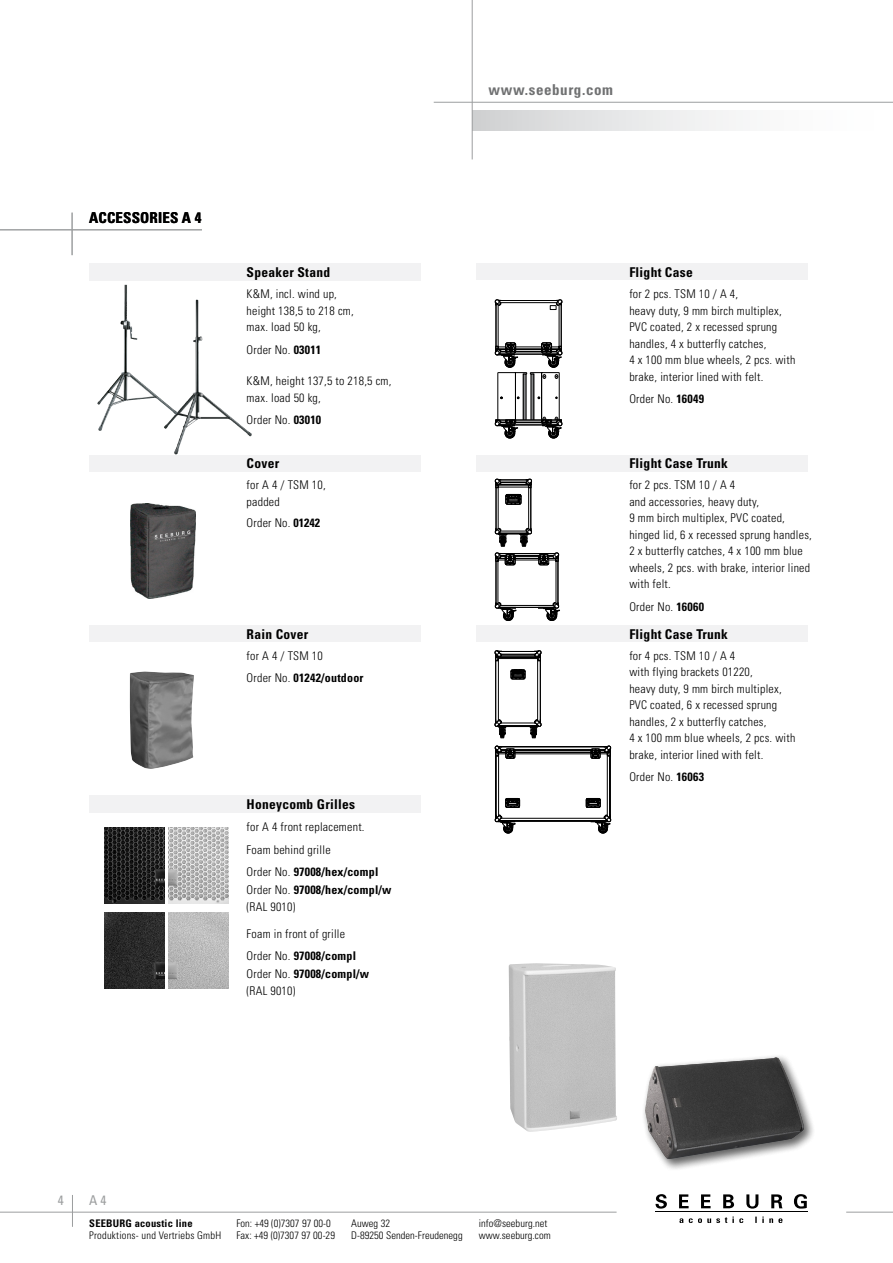
<style>
.page{position:relative;width:893px;height:1263px;background:#fff}
.page>*{position:absolute;margin:0;border:0;box-sizing:border-box;transform-origin:0 0}
.t1{font:700 condensed 15px "Univers";letter-spacing:.04em;color:#707172}
.t2{font:700 condensed 15px "Univers";letter-spacing:.01em;color:#000}
.t3{font:700 condensed 13.5px "Univers";letter-spacing:.02em;color:#000}
.t4{font:condensed 13.5px "Univers";color:#9c9e9f}
.t5{font:300 condensed 12px/16.5px "Univers";letter-spacing:.02em;color:#000}
.t6{font:300 condensed 10.5px/12px "Univers";letter-spacing:.005em;color:#000}
.t7{font:700 condensed 10.5px "Univers";letter-spacing:.02em;color:#000}
.s1{font-weight:700}
</style>
<div class="page">
<div style="left:472px;top:111px;width:421px;height:19px;background:linear-gradient(to right,#d4d5d6,#fff)"></div>
<hr style="left:434px;top:102px;width:459px;height:1px;background:#9c9e9f">
<hr style="left:472px;top:0;width:1px;height:159px;background:#9c9e9f">
<hr style="left:0;top:1212px;width:617px;height:1px;background:#9c9e9f">
<hr style="left:846px;top:1212px;width:47px;height:1px;background:#9c9e9f">
<hr style="left:655px;top:1211px;width:152px;height:1px;background:#000">
<svg style="left:679px;top:1216px;width:103px;height:7px"></svg>
<svg style="left:655px;top:1194px;width:12px;height:14px"></svg>
<svg style="left:679px;top:1194px;width:10px;height:14px"></svg>
<svg style="left:701px;top:1194px;width:10px;height:14px"></svg>
<svg style="left:723px;top:1194px;width:11px;height:14px"></svg>
<svg style="left:746px;top:1194px;width:12px;height:14px"></svg>
<svg style="left:771px;top:1194px;width:11px;height:14px"></svg>
<svg style="left:794px;top:1194px;width:13px;height:14px"></svg>
<hr style="left:72px;top:1195px;width:1px;height:32px;background:#9c9e9f">
<hr style="left:0;top:230px;width:202px;height:1px;background:#9c9e9f">
<hr style="left:72px;top:213px;width:1px;height:42px;background:#9c9e9f">
<div style="left:641px;top:1054px;width:175px;height:117px;background:#000;opacity:.4"></div>
<img style="left:509px;top:963px;width:108px;height:169px">
<div style="left:89px;top:455px;width:332px;height:16px;background:#f2f2f3"></div>
<div style="left:89px;top:625px;width:332px;height:16px;background:#f2f2f3"></div>
<img style="left:130px;top:503px;width:66px;height:96px">
<img style="left:130px;top:671px;width:64px;height:98px">
<img style="left:164px;top:300px;width:32px;height:129px">
<div style="left:89px;top:264px;width:332px;height:17px;background:#f2f2f3"></div>
<img style="left:102px;top:285px;width:24px;height:112px">
<div style="left:476px;top:264px;width:332px;height:16px;background:#f2f2f3"></div>
<div style="left:476px;top:455px;width:332px;height:16px;background:#f2f2f3"></div>
<div style="left:476px;top:625px;width:332px;height:16px;background:#f2f2f3"></div>
<div style="left:498px;top:300px;width:61px;height:3px;border:1px solid #000"></div>
<svg style="left:495px;top:299px;width:6px;height:7px"></svg>
<svg style="left:495px;top:342px;width:68px;height:96px"></svg>
<svg style="left:550px;top:299px;width:13px;height:11px"></svg>
<div style="left:498px;top:553px;width:58px;height:3px;border:1px solid #000"></div>
<div style="left:496px;top:556px;width:60px;height:3px;border:1px solid #000"></div>
<div style="left:496px;top:558px;width:62px;height:2px;border:1px solid #000"></div>
<div style="left:498px;top:605px;width:58px;height:2px;border:1px solid #000"></div>
<div style="left:556px;top:560px;width:2px;height:46px;border:1px solid #000"></div>
<svg style="left:538px;top:552px;width:21px;height:13px"></svg>
<svg style="left:495px;top:602px;width:21px;height:19px"></svg>
<svg style="left:538px;top:602px;width:22px;height:19px"></svg>
<svg style="left:498px;top:487px;width:28px;height:7px"></svg>
<div style="left:528px;top:487px;width:3px;height:44px;border:1px solid #000"></div>
<div style="left:496px;top:487px;width:2px;height:44px;border:1px solid #000"></div>
<div style="left:496px;top:482px;width:35px;height:3px;border:1px solid #000"></div>
<svg style="left:495px;top:478px;width:6px;height:10px"></svg>
<svg style="left:526px;top:478px;width:6px;height:10px"></svg>
<svg style="left:495px;top:494px;width:37px;height:71px"></svg>
<svg style="left:495px;top:745px;width:116px;height:88px"></svg>
<svg style="left:495px;top:650px;width:46px;height:88px"></svg>
<div style="left:89px;top:795px;width:332px;height:17px;background:#f2f2f3"></div>
<img style="left:104px;top:827px;width:125px;height:77px">
<img style="left:104px;top:912px;width:125px;height:77px">
<hr style="left:166px;top:825px;width:2px;height:166px;background:#fff">
<p class="t2" style="left:89px;top:208px;width:114px">ACCESSORIES A 4</p>
<p class="t3" style="left:247px;top:264px;width:85px">Speaker Stand</p>
<p class="t5" style="left:247px;top:285px;width:109px">K&amp;M, incl. wind up, height 138,5 to 218 cm, max. load 50 kg,</p>
<p class="t5" style="left:247px;top:341px;width:76px">Order No. <span class="s1">03011</span></p>
<p class="t5" style="left:247px;top:372px;width:146px">K&amp;M, height 137,5 to 218,5 cm, max. load 50 kg,</p>
<p class="t5" style="left:247px;top:411px;width:76px">Order No. <span class="s1">03010</span></p>
<p class="t3" style="left:247px;top:455px;width:34px">Cover</p>
<p class="t5" style="left:247px;top:477px;width:81px">for A 4 / TSM 10, padded</p>
<p class="t5" style="left:247px;top:514px;width:75px">Order No. <span class="s1">01242</span></p>
<p class="t3" style="left:247px;top:625px;width:63px">Rain Cover</p>
<p class="t5" style="left:247px;top:644px;width:118px;line-height:22.5px">for A 4 / TSM 10<br>Order No. <span class="s1">01242/outdoor</span></p>
<p class="t3" style="left:247px;top:795px;width:110px">Honeycomb Grilles</p>
<p class="t5" style="left:247px;top:815px;width:133px;line-height:22.5px">for A 4 front replacement.<br>Foam behind grille<br>Order No. <span class="s1">97008/hex/compl</span></p>
<p class="t5" style="left:247px;top:881px;width:146px">Order No. <span class="s1">97008/hex/compl/w </span>(RAL 9010)</p>
<p class="t5" style="left:247px;top:922px;width:111px;line-height:22.5px">Foam in front of grille<br>Order No. <span class="s1">97008/compl</span></p>
<p class="t5" style="left:247px;top:965px;width:124px">Order No. <span class="s1">97008/compl/w </span>(RAL 9010)</p>
<p class="t1" style="left:489px;top:81px;width:126px">www.seeburg.com</p>
<p class="t3" style="left:629px;top:264px;width:65px">Flight Case</p>
<p class="t5" style="left:629px;top:285px;width:168px">for 2 pcs. TSM 10 / A 4,<br>heavy duty, 9 mm birch multiplex,<br>PVC coated, 2 x recessed sprung handles, 4 x butterfly catches,<br>4 x 100 mm blue wheels, 2 pcs. with brake, interior lined with felt.</p>
<p class="t5" style="left:629px;top:390px;width:76px">Order No. <span class="s1">16049</span></p>
<p class="t3" style="left:629px;top:455px;width:100px">Flight Case Trunk</p>
<p class="t5" style="left:629px;top:477px;width:184px">for 2 pcs. TSM 10 / A 4<br>and accessories, heavy duty,<br>9 mm birch multiplex, PVC coated, hinged lid, 6 x recessed sprung handles,<br>2 x butterfly catches, 4 x 100 mm blue wheels, 2 pcs. with brake, interior lined with felt.</p>
<p class="t5" style="left:629px;top:598px;width:76px">Order No. <span class="s1">16060</span></p>
<p class="t3" style="left:629px;top:625px;width:100px">Flight Case Trunk</p>
<p class="t5" style="left:629px;top:647px;width:168px">for 4 pcs. TSM 10 / A 4<br>with flying brackets 01220,<br>heavy duty, 9 mm birch multiplex,<br>PVC coated, 6 x recessed sprung handles, 2 x butterfly catches,<br>4 x 100 mm blue wheels, 2 pcs. with brake, interior lined with felt.</p>
<p class="t5" style="left:629px;top:768px;width:76px">Order No. <span class="s1">16063</span></p>
<p class="t4" style="left:58px;top:1191px;width:7px">4</p>
<p class="t4" style="left:89px;top:1191px;width:19px">A 4</p>
<p class="t7" style="left:89px;top:1217px;width:105px">SEEBURG acoustic line</p>
<p class="t6" style="left:89px;top:1229px;width:133px">Produktions- und Vertriebs GmbH</p>
<p class="t6" style="left:236px;top:1217px;width:100px">Fon: +49 (0)7307 97 00-0<br>Fax: +49 (0)7307 97 00-29</p>
<p class="t6" style="left:351px;top:1217px;width:113px">Auweg 32<br>D-89250 Senden-Freudenegg</p>
<p class="t6" style="left:479px;top:1217px;width:73px">info@seeburg.net www.seeburg.com</p>
</div>
